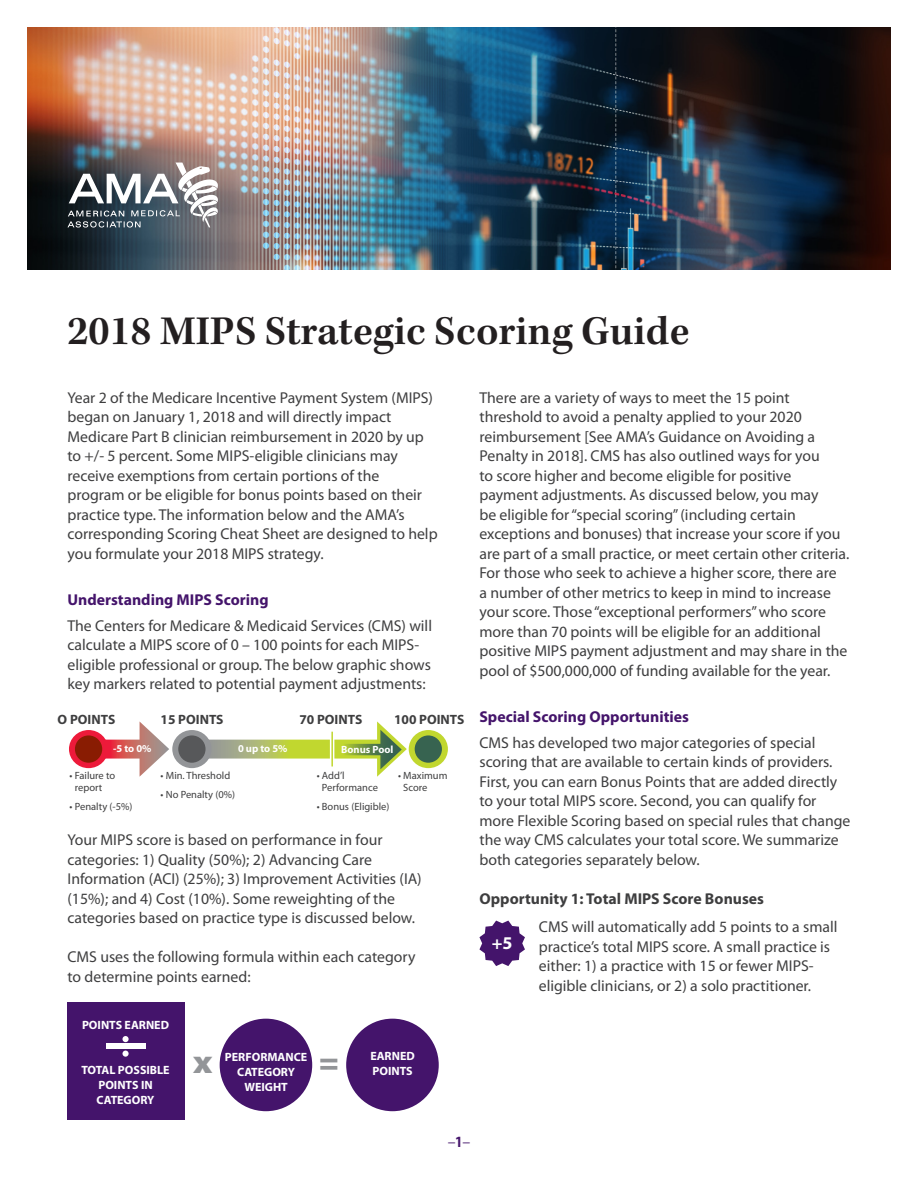
<style>
.page{position:relative;width:918px;height:1188px;background:#fff}
.page>*{position:absolute;margin:0;border:0;box-sizing:border-box;transform-origin:0 0}
.Headline-db{font:600 42px "Kepler Std";color:#231f20}
.t1{font:900 semi-expanded 33px "Myriad Pro";color:#939598}
.t2{font:700 18px "Myriad Pro";color:#fff}
.Body{font:15.75px/19.5px "Myriad Pro";color:#3e3e3f}
.Body-2{font:700 15.75px "Myriad Pro";color:#3e3e3f}
.Subhead-db{font:700 15.75px "Myriad Pro";color:#44146b}
.t3{font:condensed 15.75px "Myriad Pro";color:#44146b}
.Body-3{font:700 13.5px "Myriad Pro";color:#3e3e3f}
.Body-4{font:700 12px/15px "Myriad Pro";color:#fff;text-align:center}
.Mice{font:10.5px/12px "Myriad Pro";color:#3e3e3f}
.Subhead-db-2{font:700 10.5px "Myriad Pro";color:#fff}
.s1{font-weight:700;color:#44146b}
.s2{font-weight:700}
</style>
<div class="page">
<svg style="left:479px;top:921px;width:46px;height:45px"></svg>
<img style="left:27px;top:27px;width:864px;height:243px">
<svg style="left:68px;top:163px;width:150px;height:65px"></svg>
<div style="left:68px;top:1003px;width:117px;height:117px;background:#44146b"></div>
<div style="left:220px;top:1019px;width:92px;height:92px;background:#44146b;border-radius:50%"></div>
<div style="left:346px;top:1019px;width:93px;height:92px;background:#44146b;border-radius:50%"></div>
<div style="left:106px;top:1044px;width:40px;height:5px;background:#fff"></div>
<div style="left:122px;top:1051px;width:7px;height:6px;background:#fff;border-radius:50%"></div>
<div style="left:122px;top:1036px;width:7px;height:6px;background:#fff;border-radius:50%"></div>
<svg style="left:105px;top:740px;width:35px;height:19px"></svg>
<svg style="left:140px;top:722px;width:29px;height:54px"></svg>
<div style="left:69px;top:730px;width:39px;height:38px;background:#ed1a3a;border-radius:50%"></div>
<svg style="left:209px;top:740px;width:121px;height:19px;background:#b4c262"></svg>
<div style="left:172px;top:730px;width:40px;height:38px;background:#939598;border-radius:50%"></div>
<div style="left:409px;top:730px;width:39px;height:38px;background:#c1d72f;border-radius:50%"></div>
<div style="left:334px;top:740px;width:54px;height:19px;background:#c1d72f"></div>
<svg style="left:345px;top:744px;width:32px;height:11px"></svg>
<svg style="left:377px;top:721px;width:30px;height:56px"></svg>
<hr style="left:331px;top:732px;width:2px;height:35px;background:#c1d72f">
<div style="left:415px;top:735px;width:27px;height:28px;background:#376350;border-radius:50%"></div>
<div style="left:178px;top:735px;width:28px;height:28px;background:#57585a;border-radius:50%"></div>
<div style="left:75px;top:735px;width:27px;height:28px;background:#891c02;border-radius:50%"></div>
<p class="Headline-db" style="left:68px;top:307px;width:624px">2018 MIPS Strategic Scoring Guide</p>
<p class="Body" style="left:68px;top:387px;width:372px">Year 2 of the Medicare Incentive Payment System (MIPS) began on January 1, 2018 and will directly impact Medicare Part B clinician reimbursement in 2020 by up to +/- 5 percent. Some MIPS-eligible clinicians may receive exemptions from certain portions of the program or be eligible for bonus points based on their practice type. The information below and the AMA’s corresponding Scoring Cheat Sheet are designed to help you formulate your 2018 MIPS strategy.</p>
<p class="Subhead-db" style="left:68px;top:589px;width:203px">Understanding MIPS Scoring</p>
<p class="Body" style="left:68px;top:615px;width:366px">The Centers for Medicare &amp; Medicaid Services (CMS) will calculate a MIPS score of 0 – 100 points for each MIPS&shy;eligible professional or group. The below graphic shows key markers related to potential payment adjustments:</p>
<p class="Body" style="left:479px;top:387px;width:371px">There are a variety of ways to meet the 15 point threshold to avoid a penalty applied to your 2020 reimbursement [See AMA’s Guidance on Avoiding a Penalty in 2018]. CMS has also outlined ways for you<br>to score higher and become eligible for positive payment adjustments. As discussed below, you may<br>be eligible for “special scoring” (including certain exceptions and bonuses) that increase your score if you are part of a small practice, or meet certain other criteria.<br>For those who seek to achieve a higher score, there are<br>a number of other metrics to keep in mind to increase your score. Those “exceptional performers” who score more than 70 points will be eligible for an additional positive MIPS payment adjustment and may share in the pool of $500,000,000 of funding available for the year.</p>
<p class="Body" style="left:479px;top:703px;width:337px;line-height:26.2px"><span class="s1">Special Scoring Opportunities<br></span>CMS has developed two major categories of special</p>
<p class="Body" style="left:479px;top:752px;width:373px">scoring that are available to certain kinds of providers.<br>First, you can earn Bonus Points that are added directly to your total MIPS score. Second, you can qualify for more Flexible Scoring based on special rules that change the way CMS calculates your total score. We summarize both categories separately below.</p>
<p class="Body-2" style="left:479px;top:888px;width:286px">Opportunity 1: Total MIPS Score Bonuses</p>
<p class="t2" style="left:492px;top:931px;width:22px">+5</p>
<p class="Body-3" style="left:58px;top:710px;width:59px">O POINTS</p>
<p class="Body-3" style="left:161px;top:710px;width:64px">15 POINTS</p>
<p class="Body-3" style="left:299px;top:710px;width:64px">70 POINTS</p>
<p class="Body-3" style="left:394px;top:710px;width:72px">100 POINTS</p>
<p class="Subhead-db-2" style="left:113px;top:742px;width:40px">-5 to 0%</p>
<p class="Subhead-db-2" style="left:238px;top:742px;width:51px">0 up to 5%</p>
<p class="Mice" style="left:75px;top:769px;width:42px;text-indent:-5px">• Failure to report</p>
<p class="Mice" style="left:70px;top:800px;width:64px">• Penalty (-5%)</p>
<p class="Subhead-db-2" style="left:341px;top:742px;width:54px">Bonus Pool</p>
<p class="Mice" style="left:161px;top:769px;width:71px">• Min. Threshold</p>
<p class="Mice" style="left:161px;top:788px;width:76px">• No Penalty (0%)</p>
<p class="Mice" style="left:322px;top:769px;width:58px;text-indent:-5px">• Add’l<br>Performance</p>
<p class="Mice" style="left:317px;top:800px;width:74px">• Bonus (Eligible)</p>
<p class="Mice" style="left:403px;top:769px;width:46px;text-indent:-5px">• Maximum<br>Score</p>
<p class="Body" style="left:68px;top:830px;width:356px">Your MIPS score is based on performance in four categories: 1) Quality (50%); 2) Advancing Care Information (ACI) (25%); 3) Improvement Activities (IA) (15%); and 4) Cost (10%). Some reweighting of the categories based on practice type is discussed below.</p>
<p class="Body" style="left:68px;top:947px;width:349px">CMS uses the following formula within each category to determine points earned:</p>
<p class="Body" style="left:539px;top:917px;width:300px">CMS will automatically add 5 points to a small practice’s total MIPS score. A small practice is either: 1) a practice with 15 or fewer MIPS&shy;eligible clinicians, or 2) a solo practitioner.</p>
<p class="Body-4" style="left:82px;top:1017px;width:89px">POINTS EARNED</p>
<p class="Body-4" style="left:81px;top:1062px;width:90px">TOTAL POSSIBLE<br>POINTS IN<br>CATEGORY</p>
<p class="Body-4" style="left:225px;top:1049px;width:84px">PERFORMANCE</p>
<p class="Body-4" style="left:237px;top:1064px;width:60px">CATEGORY</p>
<p class="Body-4" style="left:244px;top:1079px;width:45px">WEIGHT</p>
<p class="t1" style="left:193px;top:1039px;width:21px">x</p>
<p class="t1" style="left:319px;top:1039px;width:21px">=</p>
<p class="Body-4" style="left:370px;top:1049px;width:46px">EARNED</p>
<p class="Body-4" style="left:372px;top:1064px;width:42px">POINTS</p>
<p class="t3" style="left:448px;top:1133px;width:24px">–<span class="s2">1</span>–</p>
</div>
